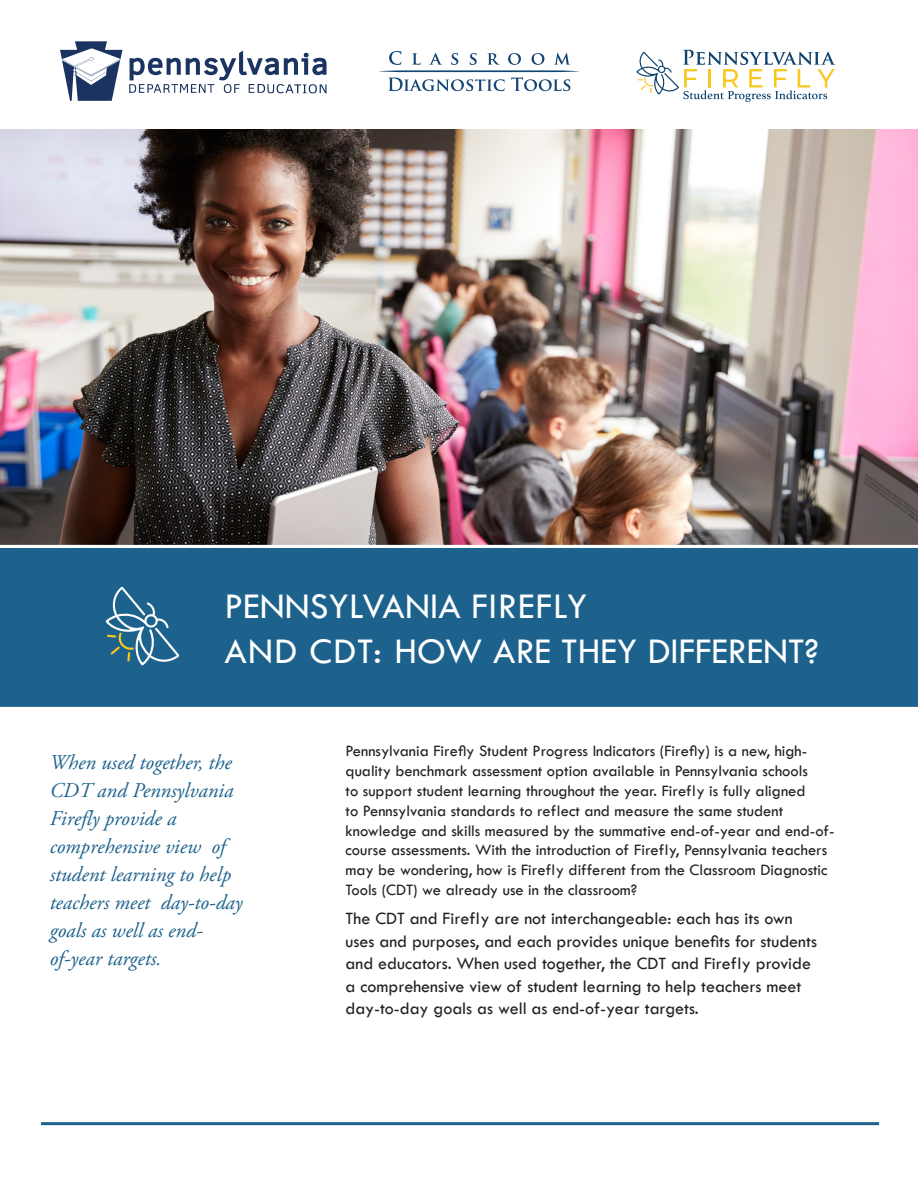
<style>
.page{position:relative;width:918px;height:1188px;background:#fff}
.page>*{position:absolute;margin:0;border:0;box-sizing:border-box;transform-origin:0 0}
.t1{font:37.5px/45px "Tw Cen";color:#fff}
.t2{font:italic 21px/28px "Adobe Garamond Pro";color:#1d628c}
.t3{font:18px/22.5px "Tw Cen";color:#231f20}
.t4{font:16.5px/19.8px "Tw Cen";color:#231f20}
</style>
<div class="page">
<img style="left:0;top:129px;width:918px;height:416px">
<hr style="left:41px;top:1122px;width:838px;height:3px;background:#1d628c">
<div style="left:0;top:548px;width:918px;height:159px;background:#1d628c"></div>
<svg style="left:129px;top:51px;width:198px;height:43px"></svg>
<svg style="left:60px;top:41px;width:62px;height:60px"></svg>
<svg style="left:636px;top:50px;width:199px;height:52px"></svg>
<svg style="left:105px;top:586px;width:74px;height:80px;background:#417a9a"></svg>
<svg style="left:378px;top:51px;width:202px;height:40px"></svg>
<h1 class="t1" style="left:225px;top:583px;width:596px">PENNSYLVANIA FIREFLY<br>AND CDT: HOW ARE THEY DIFFERENT?</h1>
<p class="t2" style="left:50px;top:749px;width:194px">When used together, the<br>CDT and Pennsylvania<br>Firefly provide a comprehensive view of student learning to help teachers meet day-to-day goals as well as end&shy;of-year targets.</p>
<p class="t4" style="left:346px;top:741px;width:491px">Pennsylvania Firefly Student Progress Indicators (Firefly) is a new, high&shy;quality benchmark assessment option available in Pennsylvania schools<br>to support student learning throughout the year. Firefly is fully aligned<br>to Pennsylvania standards to reflect and measure the same student knowledge and skills measured by the summative end-of-year and end-of&shy;course assessments. With the introduction of Firefly, Pennsylvania teachers may be wondering, how is Firefly different from the Classroom Diagnostic Tools (CDT) we already use in the classroom?</p>
<p class="t3" style="left:346px;top:907px;width:473px">The CDT and Firefly are not interchangeable: each has its own uses and purposes, and each provides unique benefits for students and educators. When used together, the CDT and Firefly provide a comprehensive view of student learning to help teachers meet day-to-day goals as well as end-of-year targets.</p>
</div>
